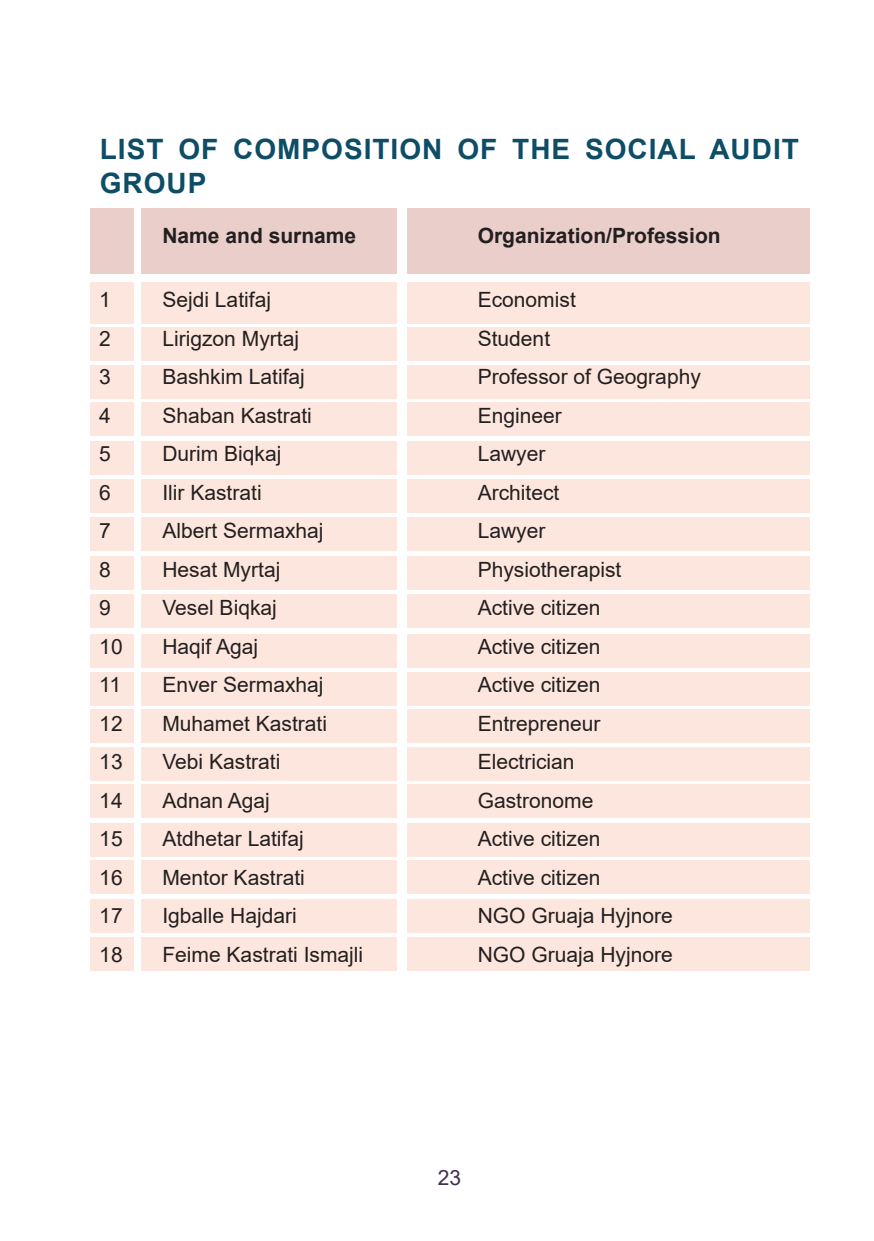
<style>
.page{position:relative;width:874px;height:1241px;background:#fff}
.page>*{position:absolute;margin:0;border:0;box-sizing:border-box;transform-origin:0 0}
.t1{font:700 28px/33.6px "Arial";letter-spacing:.035em;color:#0d4d66}
.t2{font:21px "Arial";color:#231f20}
.t3{font:700 21px "Arial";color:#231f20}
.t4{font:21px "Arial";color:#412f51}
</style>
<div class="page">
<div style="left:90px;top:208px;width:44px;height:66px;background:#eaceca"></div>
<div style="left:90px;top:282px;width:44px;height:41px;background:#fce6dd"></div>
<div style="left:90px;top:672px;width:44px;height:33px;background:#fce6dd"></div>
<div style="left:90px;top:479px;width:44px;height:33px;background:#fce6dd"></div>
<div style="left:90px;top:860px;width:44px;height:33px;background:#fce6dd"></div>
<div style="left:90px;top:328px;width:44px;height:33px;background:#fce6dd"></div>
<div style="left:90px;top:709px;width:44px;height:34px;background:#fce6dd"></div>
<div style="left:90px;top:899px;width:44px;height:33px;background:#fce6dd"></div>
<div style="left:90px;top:517px;width:44px;height:33px;background:#fce6dd"></div>
<div style="left:90px;top:365px;width:44px;height:33px;background:#fce6dd"></div>
<div style="left:90px;top:747px;width:44px;height:33px;background:#fce6dd"></div>
<div style="left:90px;top:936px;width:44px;height:34px;background:#fce6dd"></div>
<div style="left:90px;top:556px;width:44px;height:33px;background:#fce6dd"></div>
<div style="left:90px;top:403px;width:44px;height:33px;background:#fce6dd"></div>
<div style="left:90px;top:784px;width:44px;height:34px;background:#fce6dd"></div>
<div style="left:90px;top:594px;width:44px;height:34px;background:#fce6dd"></div>
<div style="left:90px;top:441px;width:44px;height:33px;background:#fce6dd"></div>
<div style="left:90px;top:822px;width:44px;height:34px;background:#fce6dd"></div>
<div style="left:90px;top:634px;width:44px;height:33px;background:#fce6dd"></div>
<div style="left:141px;top:208px;width:256px;height:66px;background:#eaceca"></div>
<div style="left:141px;top:282px;width:256px;height:41px;background:#fce6dd"></div>
<div style="left:141px;top:672px;width:256px;height:33px;background:#fce6dd"></div>
<div style="left:141px;top:479px;width:256px;height:33px;background:#fce6dd"></div>
<div style="left:141px;top:860px;width:256px;height:33px;background:#fce6dd"></div>
<div style="left:141px;top:328px;width:256px;height:33px;background:#fce6dd"></div>
<div style="left:141px;top:709px;width:256px;height:34px;background:#fce6dd"></div>
<div style="left:141px;top:899px;width:256px;height:33px;background:#fce6dd"></div>
<div style="left:141px;top:517px;width:256px;height:33px;background:#fce6dd"></div>
<div style="left:141px;top:365px;width:256px;height:33px;background:#fce6dd"></div>
<div style="left:141px;top:747px;width:256px;height:33px;background:#fce6dd"></div>
<div style="left:141px;top:936px;width:256px;height:34px;background:#fce6dd"></div>
<div style="left:141px;top:556px;width:256px;height:33px;background:#fce6dd"></div>
<div style="left:141px;top:403px;width:256px;height:33px;background:#fce6dd"></div>
<div style="left:141px;top:784px;width:256px;height:34px;background:#fce6dd"></div>
<div style="left:141px;top:594px;width:256px;height:34px;background:#fce6dd"></div>
<div style="left:141px;top:441px;width:256px;height:33px;background:#fce6dd"></div>
<div style="left:141px;top:822px;width:256px;height:34px;background:#fce6dd"></div>
<div style="left:141px;top:634px;width:256px;height:33px;background:#fce6dd"></div>
<div style="left:407px;top:208px;width:402px;height:66px;background:#eaceca"></div>
<div style="left:407px;top:282px;width:402px;height:41px;background:#fce6dd"></div>
<div style="left:407px;top:672px;width:402px;height:33px;background:#fce6dd"></div>
<div style="left:407px;top:479px;width:402px;height:33px;background:#fce6dd"></div>
<div style="left:407px;top:860px;width:402px;height:33px;background:#fce6dd"></div>
<div style="left:407px;top:328px;width:402px;height:33px;background:#fce6dd"></div>
<div style="left:407px;top:709px;width:402px;height:34px;background:#fce6dd"></div>
<div style="left:407px;top:899px;width:402px;height:33px;background:#fce6dd"></div>
<div style="left:407px;top:517px;width:402px;height:33px;background:#fce6dd"></div>
<div style="left:407px;top:365px;width:402px;height:33px;background:#fce6dd"></div>
<div style="left:407px;top:747px;width:402px;height:33px;background:#fce6dd"></div>
<div style="left:407px;top:936px;width:402px;height:34px;background:#fce6dd"></div>
<div style="left:407px;top:556px;width:402px;height:33px;background:#fce6dd"></div>
<div style="left:407px;top:403px;width:402px;height:33px;background:#fce6dd"></div>
<div style="left:407px;top:784px;width:402px;height:34px;background:#fce6dd"></div>
<div style="left:407px;top:594px;width:402px;height:34px;background:#fce6dd"></div>
<div style="left:407px;top:441px;width:402px;height:33px;background:#fce6dd"></div>
<div style="left:407px;top:822px;width:402px;height:34px;background:#fce6dd"></div>
<div style="left:407px;top:634px;width:402px;height:33px;background:#fce6dd"></div>
<h1 class="t1" style="left:100px;top:133px;width:700px">LIST OF COMPOSITION OF THE SOCIAL AUDIT<br>GROUP</h1>
<p class="t3" style="left:162px;top:221px;width:195px">Name and surname</p>
<p class="t3" style="left:477px;top:221px;width:244px">Organization/Profession</p>
<p class="t2" style="left:99px;top:285px;width:13px">1</p>
<p class="t2" style="left:162px;top:285px;width:110px">Sejdi Latifaj</p>
<p class="t2" style="left:477px;top:285px;width:100px">Economist</p>
<p class="t2" style="left:99px;top:324px;width:13px">2</p>
<p class="t2" style="left:162px;top:324px;width:138px">Lirigzon Myrtaj</p>
<p class="t2" style="left:477px;top:324px;width:74px">Student</p>
<p class="t2" style="left:99px;top:362px;width:13px">3</p>
<p class="t2" style="left:162px;top:362px;width:144px">Bashkim Latifaj</p>
<p class="t2" style="left:477px;top:362px;width:224px">Professor of Geography</p>
<p class="t2" style="left:99px;top:401px;width:13px">4</p>
<p class="t2" style="left:162px;top:401px;width:151px">Shaban Kastrati</p>
<p class="t2" style="left:477px;top:401px;width:86px">Engineer</p>
<p class="t2" style="left:99px;top:439px;width:13px">5</p>
<p class="t2" style="left:162px;top:439px;width:121px">Durim Biqkaj</p>
<p class="t2" style="left:477px;top:439px;width:69px">Lawyer</p>
<p class="t2" style="left:99px;top:478px;width:13px">6</p>
<p class="t2" style="left:162px;top:478px;width:101px">Ilir Kastrati</p>
<p class="t2" style="left:477px;top:478px;width:83px">Architect</p>
<p class="t2" style="left:99px;top:516px;width:13px">7</p>
<p class="t2" style="left:162px;top:516px;width:163px">Albert Sermaxhaj</p>
<p class="t2" style="left:477px;top:516px;width:69px">Lawyer</p>
<p class="t2" style="left:99px;top:555px;width:13px">8</p>
<p class="t2" style="left:162px;top:555px;width:119px">Hesat Myrtaj</p>
<p class="t2" style="left:477px;top:555px;width:145px">Physiotherapist</p>
<p class="t2" style="left:99px;top:593px;width:13px">9</p>
<p class="t2" style="left:162px;top:593px;width:116px">Vesel Biqkaj</p>
<p class="t2" style="left:477px;top:593px;width:124px">Active citizen</p>
<p class="t2" style="left:99px;top:632px;width:25px">10</p>
<p class="t2" style="left:162px;top:632px;width:97px">Haqif Agaj</p>
<p class="t2" style="left:477px;top:632px;width:124px">Active citizen</p>
<p class="t2" style="left:99px;top:670px;width:23px">11</p>
<p class="t2" style="left:162px;top:670px;width:163px">Enver Sermaxhaj</p>
<p class="t2" style="left:477px;top:670px;width:124px">Active citizen</p>
<p class="t2" style="left:99px;top:709px;width:25px">12</p>
<p class="t2" style="left:162px;top:709px;width:166px">Muhamet Kastrati</p>
<p class="t2" style="left:477px;top:709px;width:124px">Entrepreneur</p>
<p class="t2" style="left:99px;top:747px;width:25px">13</p>
<p class="t2" style="left:162px;top:747px;width:119px">Vebi Kastrati</p>
<p class="t2" style="left:477px;top:747px;width:98px">Electrician</p>
<p class="t2" style="left:99px;top:786px;width:25px">14</p>
<p class="t2" style="left:162px;top:786px;width:109px">Adnan Agaj</p>
<p class="t2" style="left:477px;top:786px;width:117px">Gastronome</p>
<p class="t2" style="left:99px;top:824px;width:25px">15</p>
<p class="t2" style="left:162px;top:824px;width:143px">Atdhetar Latifaj</p>
<p class="t2" style="left:477px;top:824px;width:124px">Active citizen</p>
<p class="t2" style="left:99px;top:863px;width:25px">16</p>
<p class="t2" style="left:162px;top:863px;width:144px">Mentor Kastrati</p>
<p class="t2" style="left:477px;top:863px;width:124px">Active citizen</p>
<p class="t2" style="left:99px;top:901px;width:25px">17</p>
<p class="t2" style="left:162px;top:901px;width:136px">Igballe Hajdari</p>
<p class="t2" style="left:477px;top:901px;width:196px">NGO Gruaja Hyjnore</p>
<p class="t2" style="left:99px;top:940px;width:25px">18</p>
<p class="t2" style="left:162px;top:940px;width:202px">Feime Kastrati Ismajli</p>
<p class="t2" style="left:477px;top:940px;width:196px">NGO Gruaja Hyjnore</p>
<p class="t4" style="left:437px;top:1163px;width:25px">23</p>
</div>
